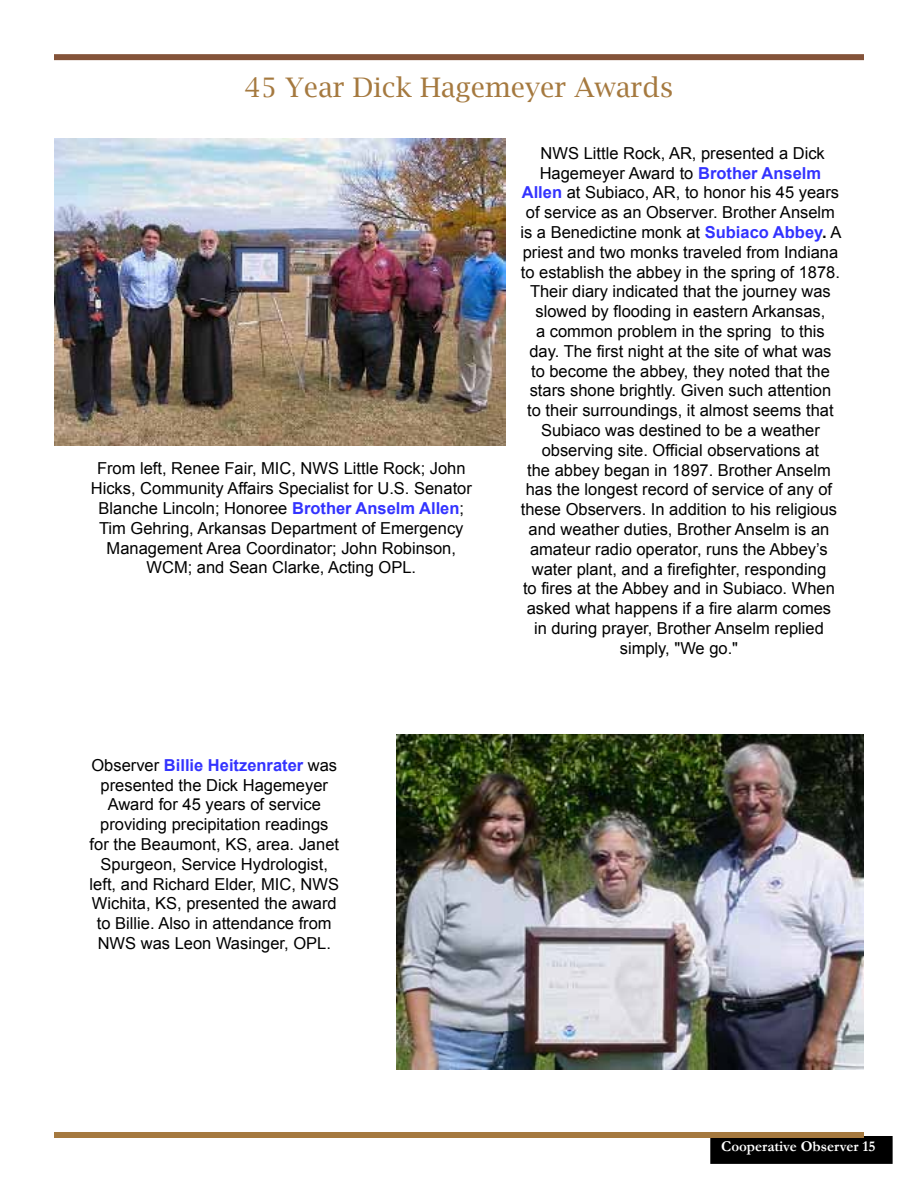
<style>
.page{position:relative;width:918px;height:1188px;background:#fff}
.page>*{position:absolute;margin:0;border:0;box-sizing:border-box;transform-origin:0 0}
.t1{font:27px "Lucida Bright";color:#a5793f}
.t2{font:16.5px/19.8px "Arial";color:#000;text-align:center}
.t3{font:700 15px "Garamond";color:#fff}
.s1{font-weight:700;color:#33f}
.s2{font-weight:700}
</style>
<div class="page">
<div style="left:711px;top:1137px;width:181px;height:26px;background:#000"></div>
<div style="left:710px;top:1136px;width:183px;height:28px;border:2px solid #000"></div>
<div style="left:54px;top:1132px;width:810px;height:6px;background:#a5793f"></div>
<div style="left:54px;top:54px;width:810px;height:6px;background:#845339"></div>
<img style="left:54px;top:139px;width:452px;height:307px">
<img style="left:396px;top:734px;width:468px;height:336px">
<h1 class="t1" style="left:245px;top:72px;width:430px">45 Year Dick Hagemeyer Awards</h1>
<p class="t2" style="left:91px;top:459px;width:383px">From left, Renee Fair, MIC, NWS Little Rock; John Hicks, Community Affairs Specialist for U.S. Senator Blanche Lincoln; Honoree <span class="s1">Brother Anselm Allen</span>; Tim Gehring, Arkansas Department of Emergency Management Area Coordinator; John Robinson, WCM; and Sean Clarke, Acting OPL.</p>
<p class="t2" style="left:90px;top:755px;width:251px">Observer <span class="s1">Billie Heitzenrater</span> was presented the Dick Hagemeyer<br>Award for 45 years of service providing precipitation readings for the Beaumont, KS, area. Janet<br>Spurgeon, Service Hydrologist, left, and Richard Elder, MIC, NWS<br>Wichita, KS, presented the award to Billie. Also in attendance from<br>NWS was Leon Wasinger, OPL.</p>
<p class="t2" style="left:520px;top:143px;width:322px">NWS Little Rock, AR, presented a Dick Hagemeyer Award to <span class="s1">Brother Anselm Allen</span> at Subiaco, AR, to honor his 45 years of service as an Observer. Brother Anselm is a Benedictine monk at <span class="s1">Subiaco Abbey</span><span class="s2">.</span> A priest and two monks traveled from Indiana to establish the abbey in the spring of 1878.<br>Their diary indicated that the journey was slowed by flooding in eastern Arkansas,<br>a common problem in the spring to this day. The first night at the site of what was<br>to become the abbey, they noted that the stars shone brightly. Given such attention<br>to their surroundings, it almost seems that Subiaco was destined to be a weather observing site. Official observations at<br>the abbey began in 1897. Brother Anselm has the longest record of service of any of these Observers. In addition to his religious and weather duties, Brother Anselm is an amateur radio operator, runs the Abbey’s water plant, and a firefighter, responding<br>to fires at the Abbey and in Subiaco. When asked what happens if a fire alarm comes in during prayer, Brother Anselm replied simply, "We go."</p>
<p class="t3" style="left:721px;top:1136px;width:156px">Cooperative Observer 15</p>
</div>
